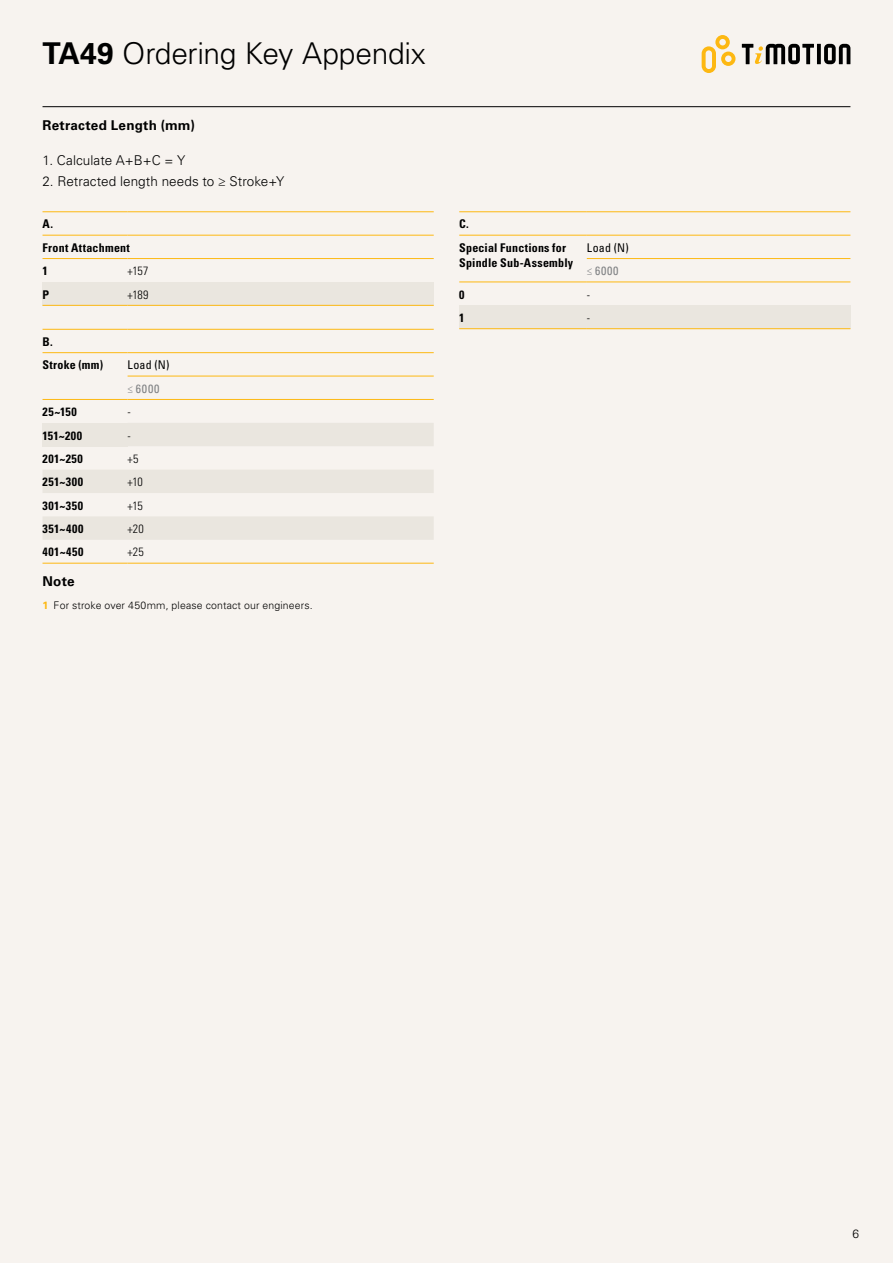
<style>
.page{position:relative;width:893px;height:1263px;background:#f7f3ef}
.page>*{position:absolute;margin:0;border:0;box-sizing:border-box;transform-origin:0 0}
.t1{font:300 30px "Univers LT Std";letter-spacing:-.01em;color:#000}
.t2{font:300 13.5px "Univers LT Std";letter-spacing:.005em;color:#000}
.t3{font:700 13.5px "Univers LT Std";letter-spacing:.015em;color:#000}
.t4{font:700 condensed 12px/23.4px "Univers LT Std";letter-spacing:.03em;color:#000}
.t5{font:300 condensed 12px "Univers LT Std";color:#000}
.t6{font:condensed 12px/23.4px "Univers LT Std";letter-spacing:.055em;color:#000}
.t7{font:300 12px "Univers LT Std";color:#000}
.t8{font:300 10.5px "Univers LT Std";letter-spacing:.015em;color:#000}
.s1{font-weight:700}
.s2{font-weight:300;color:#808284}
.s3{color:#808284}
.s4{font-weight:700;color:#fdb812}
</style>
<div class="page">
<svg style="left:702px;top:35px;width:33px;height:38px"></svg>
<svg style="left:817px;top:44px;width:4px;height:20px"></svg>
<svg style="left:824px;top:44px;width:26px;height:20px"></svg>
<svg style="left:742px;top:44px;width:72px;height:20px"></svg>
<hr style="left:43px;top:106px;width:807px;height:1px;background:#000">
<div style="left:459px;top:305px;width:128px;height:24px;background:#eae6df"></div>
<div style="left:587px;top:305px;width:263px;height:24px;background:#eae6df"></div>
<hr style="left:459px;top:211px;width:128px;height:1px;background:#fdb812">
<hr style="left:587px;top:211px;width:263px;height:1px;background:#fdb812">
<hr style="left:459px;top:235px;width:128px;height:1px;background:#fdb812">
<hr style="left:459px;top:282px;width:128px;height:1px;background:#fdb812">
<hr style="left:587px;top:235px;width:263px;height:1px;background:#fdb812">
<hr style="left:587px;top:258px;width:263px;height:1px;background:#fdb812">
<hr style="left:587px;top:282px;width:263px;height:1px;background:#fdb812">
<hr style="left:459px;top:328px;width:128px;height:1px;background:#fdb812">
<hr style="left:587px;top:328px;width:263px;height:1px;background:#fdb812">
<svg style="left:43px;top:423px;width:391px;height:117px;fill:#eae6df"></svg>
<hr style="left:43px;top:329px;width:85px;height:1px;background:#fdb812">
<hr style="left:128px;top:329px;width:306px;height:1px;background:#fdb812">
<hr style="left:43px;top:352px;width:85px;height:1px;background:#fdb812">
<hr style="left:128px;top:352px;width:306px;height:1px;background:#fdb812">
<hr style="left:128px;top:376px;width:306px;height:1px;background:#fdb812">
<hr style="left:43px;top:399px;width:85px;height:1px;background:#fdb812">
<hr style="left:128px;top:399px;width:306px;height:1px;background:#fdb812">
<hr style="left:43px;top:563px;width:85px;height:1px;background:#fdb812">
<hr style="left:128px;top:563px;width:306px;height:1px;background:#fdb812">
<div style="left:43px;top:282px;width:85px;height:23px;background:#eae6df"></div>
<div style="left:128px;top:282px;width:306px;height:23px;background:#eae6df"></div>
<hr style="left:43px;top:211px;width:85px;height:1px;background:#fdb812">
<hr style="left:128px;top:211px;width:306px;height:1px;background:#fdb812">
<hr style="left:43px;top:235px;width:85px;height:1px;background:#fdb812">
<hr style="left:128px;top:235px;width:306px;height:1px;background:#fdb812">
<hr style="left:43px;top:258px;width:85px;height:1px;background:#fdb812">
<hr style="left:128px;top:258px;width:306px;height:1px;background:#fdb812">
<hr style="left:43px;top:305px;width:85px;height:1px;background:#fdb812">
<hr style="left:128px;top:305px;width:306px;height:1px;background:#fdb812">
<h1 class="t1" style="left:43px;top:36px;width:385px"><span class="s1">TA49</span> Ordering Key Appendix</h1>
<p class="t3" style="left:43px;top:117px;width:154px">Retracted Length (mm)</p>
<p class="t2" style="left:43px;top:152px;width:144px">1. Calculate A+B+C = Y</p>
<p class="t2" style="left:43px;top:173px;width:243px">2. Retracted length needs to ≥ Stroke+Y</p>
<p class="t4" style="left:43px;top:212px;width:89px">A.<br>Front Attachment<br>1</p>
<p class="t5" style="left:128px;top:264px;width:22px">+157</p>
<p class="t4" style="left:43px;top:282px;width:8px">P</p>
<p class="t5" style="left:128px;top:287px;width:23px">+189</p>
<p class="t4" style="left:43px;top:330px;width:62px">B.<br>Stroke (mm)</p>
<p class="t6" style="left:128px;top:353px;width:43px">Load (N) <span class="s2">≤</span> <span class="s3">6000</span></p>
<p class="t4" style="left:43px;top:400px;width:36px">25~150</p>
<p class="t5" style="left:128px;top:405px;width:5px">-</p>
<p class="t4" style="left:43px;top:423px;width:41px">151~200</p>
<p class="t5" style="left:128px;top:428px;width:5px">-</p>
<p class="t4" style="left:43px;top:447px;width:42px">201~250</p>
<p class="t5" style="left:128px;top:451px;width:12px">+5</p>
<p class="t4" style="left:43px;top:470px;width:42px">251~300</p>
<p class="t5" style="left:128px;top:475px;width:17px">+10</p>
<p class="t4" style="left:43px;top:494px;width:42px">301~350</p>
<p class="t5" style="left:128px;top:498px;width:17px">+15</p>
<p class="t4" style="left:43px;top:517px;width:42px">351~400</p>
<p class="t5" style="left:128px;top:522px;width:18px">+20</p>
<p class="t4" style="left:43px;top:540px;width:43px">401~450</p>
<p class="t5" style="left:128px;top:545px;width:18px">+25</p>
<p class="t3" style="left:43px;top:573px;width:34px">Note</p>
<p class="t8" style="left:43px;top:599px;width:272px"><span class="s4">1</span> For stroke over 450mm, please contact our engineers.</p>
<p class="t4" style="left:459px;top:212px;width:108px">C.<br>Special Functions for</p>
<p class="t4" style="left:459px;top:251px;width:116px">Spindle Sub-Assembly</p>
<p class="t6" style="left:587px;top:235px;width:43px">Load (N) <span class="s2">≤</span> <span class="s3">6000</span></p>
<p class="t4" style="left:459px;top:283px;width:7px">0</p>
<p class="t5" style="left:587px;top:287px;width:5px">-</p>
<p class="t4" style="left:459px;top:306px;width:7px">1</p>
<p class="t5" style="left:587px;top:310px;width:5px">-</p>
<p class="t7" style="left:852px;top:1226px;width:8px">6</p>
</div>
